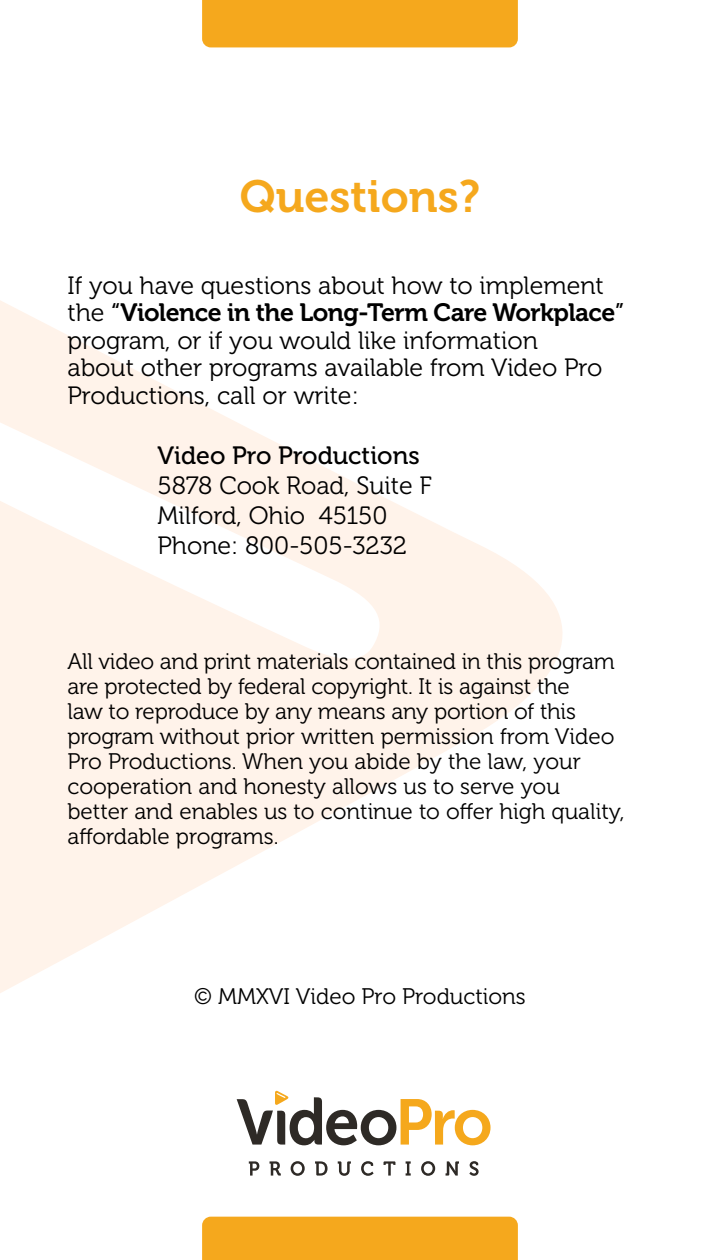
<style>
.page{position:relative;width:720px;height:1260px;background:#fff}
.page>*{position:absolute;margin:0;border:0;box-sizing:border-box;transform-origin:0 0}
.t1{font:45px "Museo 700";color:#f5a81d}
.t2{font:25px/27.5px "Museo 300";color:#000}
.t3{font:25px "Museo 700";letter-spacing:-.02em;color:#000}
.t4{font:25px "Museo 500";color:#000}
.t5{font:22.5px/25px "Museo 300";letter-spacing:-.01em;color:#000}
.s1{font-family:"Museo 300"}
.s2{font-family:"Museo 500"}
</style>
<div class="page">
<svg style="left:0;top:300px;width:563px;height:693px"></svg>
<div style="left:202px;top:0;width:316px;height:47px;background:#f5a81d"></div>
<div style="left:202px;top:1217px;width:316px;height:43px;background:#f5a81d"></div>
<svg style="left:249px;top:1161px;width:10px;height:15px"></svg>
<svg style="left:270px;top:1161px;width:11px;height:15px"></svg>
<svg style="left:291px;top:1161px;width:14px;height:15px"></svg>
<svg style="left:315px;top:1161px;width:13px;height:15px"></svg>
<svg style="left:338px;top:1161px;width:13px;height:15px"></svg>
<svg style="left:361px;top:1161px;width:13px;height:15px"></svg>
<svg style="left:384px;top:1161px;width:11px;height:15px"></svg>
<svg style="left:406px;top:1161px;width:5px;height:15px"></svg>
<svg style="left:421px;top:1161px;width:14px;height:15px"></svg>
<svg style="left:446px;top:1161px;width:13px;height:15px"></svg>
<svg style="left:469px;top:1161px;width:10px;height:15px"></svg>
<svg style="left:237px;top:1091px;width:254px;height:54px"></svg>
<h1 class="t1" style="left:240px;top:172px;width:242px">Questions?</h1>
<p class="t2" style="left:68px;top:272px;width:538px">If you have questions about how to implement</p>
<p class="t3" style="left:68px;top:299px;width:558px"><span class="s1">the</span> <span class="s2">“</span>Violence in the Long-Term Care Workplace<span class="s2">”</span></p>
<p class="t2" style="left:68px;top:327px;width:536px">program, or if you would like information about other programs available from Video Pro<br>Productions, call or write:</p>
<p class="t4" style="left:158px;top:441px;width:264px">Video Pro Productions</p>
<p class="t2" style="left:158px;top:471px;width:276px;line-height:30px">5878 Cook Road, Suite F<br>Milford, Ohio 45150<br>Phone: 800-505-3232</p>
<p class="t5" style="left:68px;top:649px;width:559px">All video and print materials contained in this program are protected by federal copyright. It is against the<br>law to reproduce by any means any portion of this program without prior written permission from Video Pro Productions. When you abide by the law, your cooperation and honesty allows us to serve you better and enables us to continue to offer high quality, affordable programs.</p>
<p class="t5" style="left:194px;top:984px;width:333px">© MMXVI Video Pro Productions</p>
</div>
